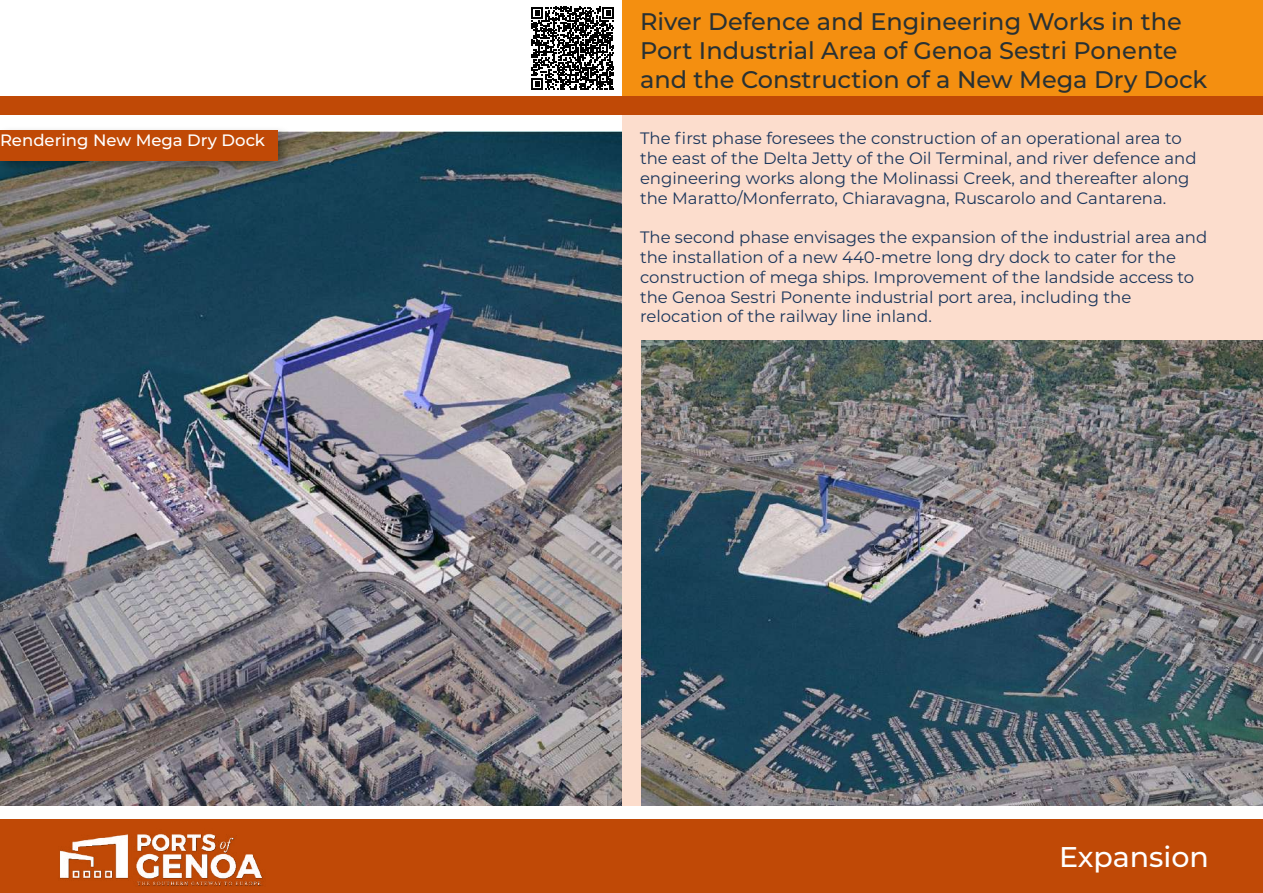
<style>
.page{position:relative;width:1263px;height:893px;background:#fff}
.page>*{position:absolute;margin:0;border:0;box-sizing:border-box;transform-origin:0 0}
.t1{font:500 28.5px "Montserrat";color:#fff}
.t2{font:500 24px/28.8px "Montserrat";color:#293133}
.t3{font:16.5px/19.8px "Montserrat";color:#1b365c}
.t4{font:500 16.5px "Montserrat";color:#fff}
</style>
<div class="page">
<div style="left:0;top:820px;width:1263px;height:73px;background:#c04906"></div>
<div style="left:622px;top:105px;width:641px;height:701px;background:#fcddcd"></div>
<div style="left:622px;top:0;width:641px;height:107px;background:#f48f10"></div>
<img style="left:54px;top:819px;width:223px;height:68px">
<div style="left:0;top:96px;width:1263px;height:18px;background:#c04906"></div>
<img style="left:0;top:132px;width:621px;height:674px">
<img style="left:642px;top:340px;width:621px;height:466px">
<svg style="left:531px;top:7px;width:83px;height:83px"></svg>
<div style="left:0;top:126px;width:293px;height:50px;background:#000;opacity:.38"></div>
<div style="left:0;top:130px;width:278px;height:30px;background:#c04906"></div>
<p class="t4" style="left:0;top:129px;width:267px">Rendering New Mega Dry Dock</p>
<h2 class="t2" style="left:640px;top:6px;width:569px">River Defence and Engineering Works in the<br>Port Industrial Area of Genoa Sestri Ponente and the Construction of a New Mega Dry Dock</h2>
<p class="t3" style="left:640px;top:128px;width:558px">The first phase foresees the construction of an operational area to the east of the Delta Jetty of the Oil Terminal, and river defence and engineering works along the Molinassi Creek, and thereafter along the Maratto/Monferrato, Chiaravagna, Ruscarolo and Cantarena.</p>
<p class="t3" style="left:640px;top:227px;width:569px">The second phase envisages the expansion of the industrial area and the installation of a new 440-metre long dry dock to cater for the construction of mega ships. Improvement of the landside access to the Genoa Sestri Ponente industrial port area, including the relocation of the railway line inland.</p>
<h1 class="t1" style="left:1059px;top:836px;width:151px">Expansion</h1>
</div>
